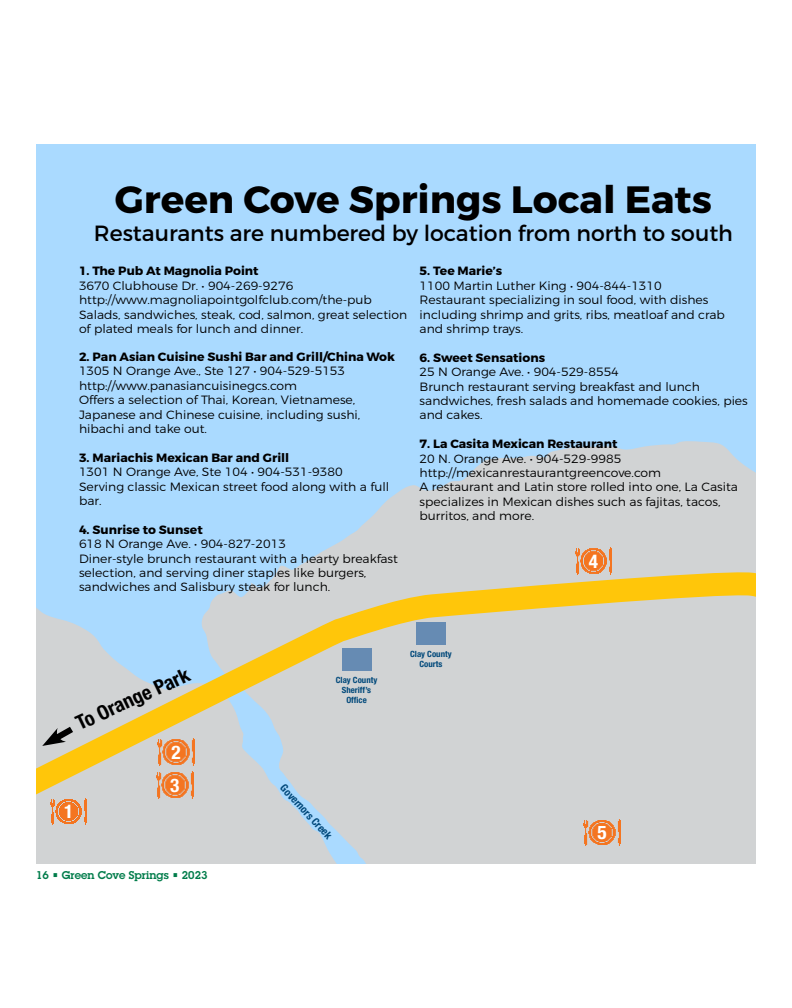
<style>
.page{position:relative;width:792px;height:1008px;background:#fff}
.page>*{position:absolute;margin:0;border:0;box-sizing:border-box;transform-origin:0 0}
.t1{font:700 38px "Montserrat";color:#000}
.t2{font:22px "Montserrat";color:#000}
.t3{font:700 condensed 20px "Helvetica Neue LT Std";color:#000}
.t4{font:700 condensed 18.8px "Helvetica Neue LT Std";color:#fff}
.t5{font:300 12px/14.4px "Montserrat";color:#000}
.t6{font:700 12px "Montserrat";color:#000}
.t7{font:600 11px "Lubalin Graph Std";color:#007c4a}
.t8{font:700 condensed 10.7px "Helvetica Neue LT Std";color:#00487a}
.t9{font:700 condensed 8.6px/10.3px "Helvetica Neue LT Std";color:#00487a;text-align:center}
</style>
<div class="page">
<div style="left:36px;top:144px;width:720px;height:720px;background:#aadaff"></div>
<svg style="left:279px;top:441px;width:477px;height:127px;fill:#d1d3d4"></svg>
<svg style="left:36px;top:568px;width:720px;height:296px;background:#d0d2c7"></svg>
<div style="left:342px;top:648px;width:29px;height:23px;background:#668bb3"></div>
<div style="left:416px;top:622px;width:30px;height:23px;background:#668bb3"></div>
<svg style="left:42px;top:721px;width:38px;height:27px"></svg>
<img style="left:158px;top:739px;width:37px;height:26px">
<img style="left:575px;top:548px;width:37px;height:26px">
<img style="left:584px;top:819px;width:36px;height:27px">
<img style="left:50px;top:798px;width:37px;height:27px">
<img style="left:156px;top:772px;width:37px;height:26px">
<h1 class="t1" style="left:115px;top:176px;width:599px">Green Cove Springs Local Eats</h1>
<h2 class="t2" style="left:94px;top:220px;width:641px">Restaurants are numbered by location from north to south</h2>
<p class="t6" style="left:79px;top:264px;width:181px">1. The Pub At Magnolia Point</p>
<p class="t5" style="left:79px;top:278px;width:330px">3670 Clubhouse Dr. • 904-269-9276 http://www.magnoliapointgolfclub.com/the-pub Salads, sandwiches, steak, cod, salmon, great selection of plated meals for lunch and dinner.</p>
<p class="t6" style="left:79px;top:349px;width:317px">2. Pan Asian Cuisine Sushi Bar and Grill/China Wok</p>
<p class="t5" style="left:79px;top:364px;width:283px">1305 N Orange Ave., Ste 127 • 904-529-5153 http://www.panasiancuisinegcs.com<br>Offers a selection of Thai, Korean, Vietnamese, Japanese and Chinese cuisine, including sushi, hibachi and take out.</p>
<p class="t6" style="left:79px;top:450px;width:212px">3. Mariachis Mexican Bar and Grill</p>
<p class="t5" style="left:79px;top:465px;width:312px">1301 N Orange Ave, Ste 104 • 904-531-9380<br>Serving classic Mexican street food along with a full bar.</p>
<p class="t6" style="left:79px;top:522px;width:125px">4. Sunrise to Sunset</p>
<p class="t5" style="left:79px;top:537px;width:320px">618 N Orange Ave. • 904-827-2013<br>Diner-style brunch restaurant with a hearty breakfast selection, and serving diner staples like burgers, sandwiches and Salisbury steak for lunch.</p>
<p class="t6" style="left:420px;top:264px;width:84px">5. Tee Marie’s</p>
<p class="t5" style="left:420px;top:278px;width:307px">1100 Martin Luther King • 904-844-1310<br>Restaurant specializing in soul food, with dishes including shrimp and grits, ribs, meatloaf and crab and shrimp trays.</p>
<p class="t6" style="left:420px;top:350px;width:127px">6. Sweet Sensations</p>
<p class="t5" style="left:420px;top:365px;width:330px">25 N Orange Ave. • 904-529-8554<br>Brunch restaurant serving breakfast and lunch sandwiches, fresh salads and homemade cookies, pies and cakes.</p>
<p class="t6" style="left:420px;top:436px;width:199px">7. La Casita Mexican Restaurant</p>
<p class="t5" style="left:420px;top:451px;width:320px">20 N. Orange Ave. • 904-529-9985 http://mexicanrestaurantgreencove.com<br>A restaurant and Latin store rolled into one, La Casita specializes in Mexican dishes such as fajitas, tacos, burritos, and more.</p>
<h3 class="t4" style="left:589px;top:550px;width:11px">4</h3>
<h3 class="t3" style="left:72px;top:712px;width:124px;rotate:-24deg">To Orange Park</h3>
<h3 class="t4" style="left:172px;top:740px;width:11px">2</h3>
<h3 class="t4" style="left:64px;top:800px;width:11px">1</h3>
<h3 class="t4" style="left:170px;top:774px;width:11px">3</h3>
<p class="t7" style="left:36px;top:868px;width:173px">16 • Green Cove Springs • 2023</p>
<p class="t9" style="left:336px;top:674px;width:43px">Clay County<br>Sheriff’s<br>Office</p>
<p class="t8" style="left:287px;top:781px;width:72px;rotate:47deg">Governors Creek</p>
<p class="t9" style="left:410px;top:648px;width:43px">Clay County<br>Courts</p>
<h3 class="t4" style="left:597px;top:821px;width:11px">5</h3>
</div>
